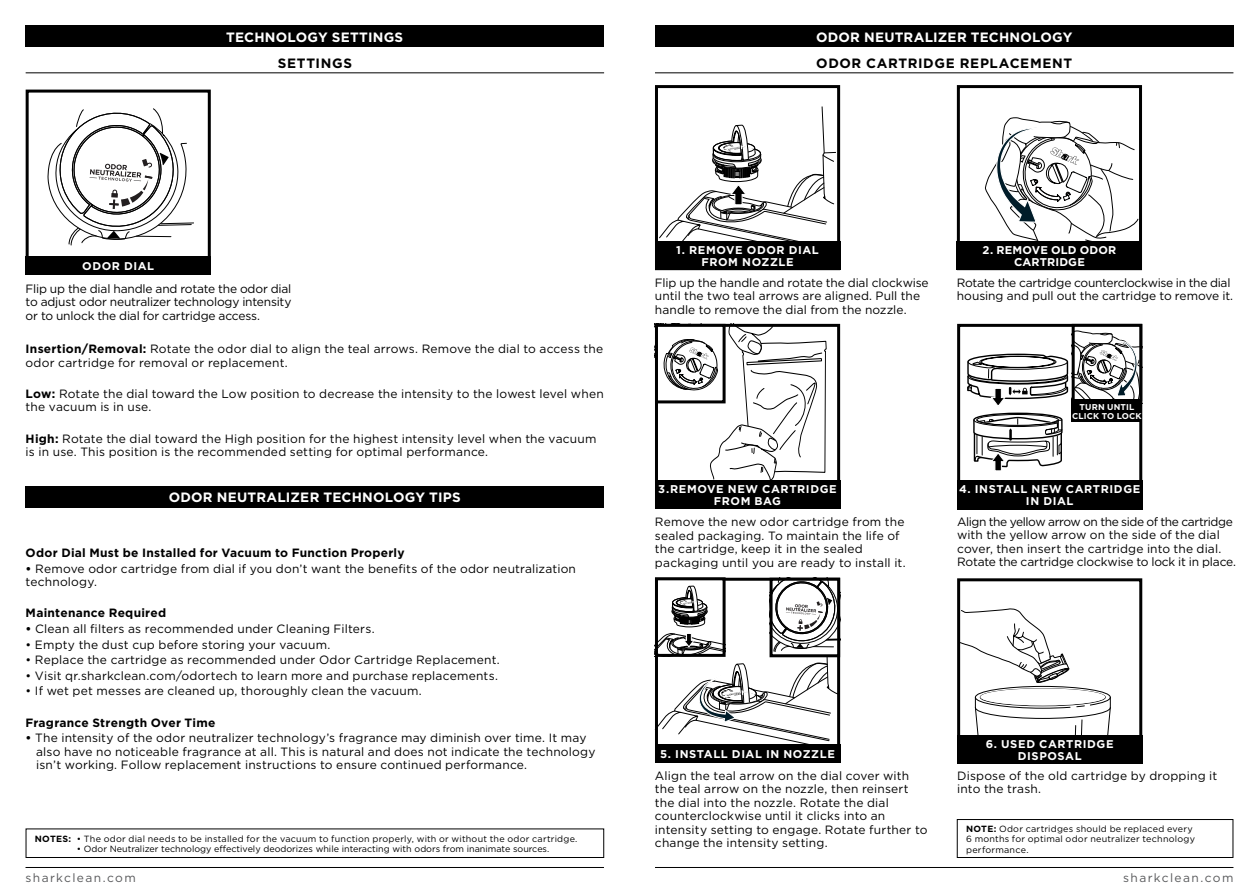
<style>
.page{position:relative;width:1259px;height:893px;background:#fff}
.page>*{position:absolute;margin:0;border:0;box-sizing:border-box;transform-origin:0 0}
.t1{font:700 13.5px "Gotham";letter-spacing:.015em;color:#fff}
.t2{font:700 13.5px "Gotham";letter-spacing:.05em;color:#000}
.t3{font:12px/13.5px "Gotham";letter-spacing:.01em;color:#000}
.t4{font:12px/13.5px "Gotham";letter-spacing:-.01em;color:#000}
.t5{font:700 12px "Gotham";letter-spacing:.02em;color:#000}
.t6{font:12px/13.5px "Gotham";letter-spacing:-.02em;color:#000}
.t7{font:12px "Gotham";letter-spacing:.115em;color:#58595b}
.t8{font:700 11.25px/12px "Gotham";letter-spacing:.05em;color:#fff;text-align:center}
.t9{font:700 11.25px/12px "Gotham";letter-spacing:.015em;color:#fff;text-align:center}
.t10{font:9px/10.5px "Gotham";letter-spacing:.02em;color:#000}
.t11{font:9px "Gotham";color:#000}
.t12{font:700 8.4px/9px "Gotham";letter-spacing:.015em;color:#fff;text-align:center}
.s1{font-weight:700}
</style>
<div class="page">
<hr style="left:655px;top:867px;width:578px;height:1px;background:#000">
<hr style="left:26px;top:867px;width:578px;height:1px;background:#000">
<div style="left:655px;top:26px;width:578px;height:21px;background:#000"></div>
<hr style="left:655px;top:72px;width:578px;height:1px;background:#000">
<div style="left:26px;top:26px;width:578px;height:21px;background:#000"></div>
<div style="left:26px;top:486px;width:578px;height:21px;background:#000"></div>
<hr style="left:26px;top:72px;width:578px;height:1px;background:#000">
<svg style="left:48px;top:109px;width:146px;height:136px"></svg>
<div style="left:26px;top:90px;width:185px;height:185px;border:3px solid #000"></div>
<div style="left:655px;top:85px;width:185px;height:185px;border:3px solid #000"></div>
<div style="left:957px;top:85px;width:185px;height:185px;border:3px solid #000"></div>
<div style="left:957px;top:324px;width:185px;height:185px;border:3px solid #000"></div>
<svg style="left:961px;top:608px;width:149px;height:127px"></svg>
<div style="left:957px;top:578px;width:185px;height:185px;border:3px solid #000"></div>
<div style="left:26px;top:256px;width:185px;height:19px;background:#000"></div>
<div style="left:655px;top:241px;width:185px;height:29px;background:#000"></div>
<div style="left:957px;top:241px;width:185px;height:29px;background:#000"></div>
<div style="left:655px;top:480px;width:185px;height:29px;background:#000"></div>
<div style="left:655px;top:745px;width:185px;height:18px;background:#000"></div>
<div style="left:957px;top:480px;width:185px;height:30px;background:#000"></div>
<div style="left:957px;top:735px;width:185px;height:28px;background:#000"></div>
<svg style="left:655px;top:324px;width:171px;height:156px"></svg>
<div style="left:655px;top:324px;width:70px;height:79px;border:3px solid #000"></div>
<div style="left:1071px;top:324px;width:71px;height:79px;border:3px solid #000"></div>
<svg style="left:659px;top:107px;width:177px;height:134px"></svg>
<svg style="left:985px;top:117px;width:153px;height:124px"></svg>
<div style="left:957px;top:819px;width:276px;height:39px;border:1px solid #000"></div>
<div style="left:26px;top:828px;width:578px;height:30px;border:1px solid #000"></div>
<svg style="left:967px;top:331px;width:175px;height:141px"></svg>
<div style="left:1071px;top:399px;width:71px;height:23px;background:#000"></div>
<svg style="left:655px;top:578px;width:185px;height:167px"></svg>
<p class="t1" style="left:226px;top:28px;width:178px">TECHNOLOGY SETTINGS</p>
<p class="t2" style="left:278px;top:54px;width:76px">SETTINGS</p>
<p class="t8" style="left:82px;top:260px;width:74px">ODOR DIAL</p>
<p class="t1" style="left:816px;top:28px;width:258px">ODOR NEUTRALIZER TECHNOLOGY</p>
<p class="t2" style="left:816px;top:54px;width:257px">ODOR CARTRIDGE REPLACEMENT</p>
<p class="t8" style="left:676px;top:244px;width:144px">1. REMOVE ODOR DIAL<br>FROM NOZZLE</p>
<p class="t9" style="left:982px;top:244px;width:135px">2. REMOVE OLD ODOR<br>CARTRIDGE</p>
<p class="t3" style="left:26px;top:281px;width:267px;text-align:justify">Flip up the dial handle and rotate the odor dial to adjust odor neutralizer technology intensity or to unlock the dial for cartridge access.</p>
<p class="t3" style="left:655px;top:275px;width:275px">Flip up the handle and rotate the dial clockwise until the two teal arrows are aligned. Pull the handle to remove the dial from the nozzle.</p>
<p class="t6" style="left:957px;top:275px;width:278px">Rotate the cartridge counterclockwise in the dial housing and pull out the cartridge to remove it.</p>
<p class="t3" style="left:26px;top:342px;width:579px"><span class="s1">Insertion/Removal:</span> Rotate the odor dial to align the teal arrows. Remove the dial to access the odor cartridge for removal or replacement.</p>
<p class="t3" style="left:26px;top:387px;width:579px"><span class="s1">Low:</span> Rotate the dial toward the Low position to decrease the intensity to the lowest level when the vacuum is in use.</p>
<p class="t3" style="left:26px;top:431px;width:572px"><span class="s1">High:</span> Rotate the dial toward the High position for the highest intensity level when the vacuum is in use. This position is the recommended setting for optimal performance.</p>
<p class="t1" style="left:169px;top:489px;width:293px">ODOR NEUTRALIZER TECHNOLOGY TIPS</p>
<p class="t5" style="left:26px;top:545px;width:380px">Odor Dial Must be Installed for Vacuum to Function Properly</p>
<p class="t3" style="left:26px;top:561px;width:552px"><span class="s1">•</span> Remove odor cartridge from dial if you don’t want the benefits of the odor neutralization technology.</p>
<p class="t5" style="left:26px;top:605px;width:142px">Maintenance Required</p>
<p class="t3" style="left:26px;top:622px;width:350px"><span class="s1">•</span> Clean all filters as recommended under Cleaning Filters.</p>
<p class="t3" style="left:26px;top:637px;width:306px">• Empty the dust cup before storing your vacuum.</p>
<p class="t3" style="left:26px;top:653px;width:475px">• Replace the cartridge as recommended under Odor Cartridge Replacement.</p>
<p class="t3" style="left:26px;top:668px;width:474px">• Visit qr.sharkclean.com/odortech to learn more and purchase replacements.</p>
<p class="t3" style="left:26px;top:684px;width:398px">• If wet pet messes are cleaned up, thoroughly clean the vacuum.</p>
<p class="t5" style="left:26px;top:714px;width:191px">Fragrance Strength Over Time</p>
<p class="t3" style="left:36px;top:731px;width:561px;text-indent:-10px"><span class="s1">•</span> The intensity of the odor neutralizer technology’s fragrance may diminish over time. It may also have no noticeable fragrance at all. This is natural and does not indicate the technology isn’t working. Follow replacement instructions to ensure continued performance.</p>
<p class="t10" style="left:35px;top:833px;width:544px"><span class="s1">NOTES:</span> • The odor dial needs to be installed for the vacuum to function properly, with or without the odor cartridge.</p>
<p class="t11" style="left:77px;top:843px;width:474px">• Odor Neutralizer technology effectively deodorizes while interacting with odors from inanimate sources.</p>
<p class="t8" style="left:658px;top:483px;width:180px">3.REMOVE NEW CARTRIDGE<br>FROM BAG</p>
<p class="t3" style="left:655px;top:515px;width:252px">Remove the new odor cartridge from the sealed packaging. To maintain the life of the cartridge, keep it in the sealed packaging until you are ready to install it.</p>
<p class="t12" style="left:1072px;top:402px;width:71px">TURN UNTIL<br>CLICK TO LOCK</p>
<p class="t8" style="left:959px;top:483px;width:183px">4. INSTALL NEW CARTRIDGE<br>IN DIAL</p>
<p class="t4" style="left:957px;top:515px;width:280px">Align the yellow arrow on the side of the cartridge with the yellow arrow on the side of the dial cover, then insert the cartridge into the dial.<br>Rotate the cartridge clockwise to lock it in place.</p>
<p class="t8" style="left:660px;top:748px;width:176px">5. INSTALL DIAL IN NOZZLE</p>
<p class="t3" style="left:655px;top:769px;width:274px">Align the teal arrow on the dial cover with the teal arrow on the nozzle, then reinsert the dial into the nozzle. Rotate the dial counterclockwise until it clicks into an intensity setting to engage. Rotate further to change the intensity setting.</p>
<p class="t8" style="left:985px;top:737px;width:129px">6. USED CARTRIDGE<br>DISPOSAL</p>
<p class="t3" style="left:957px;top:768px;width:262px">Dispose of the old cartridge by dropping it into the trash.</p>
<p class="t10" style="left:966px;top:823px;width:230px"><span class="s1">NOTE:</span> Odor cartridges should be replaced every<br>6 months for optimal odor neutralizer technology performance.</p>
<p class="t7" style="left:26px;top:870px;width:112px">sharkclean.com</p>
<p class="t7" style="left:1123px;top:870px;width:112px">sharkclean.com</p>
</div>
